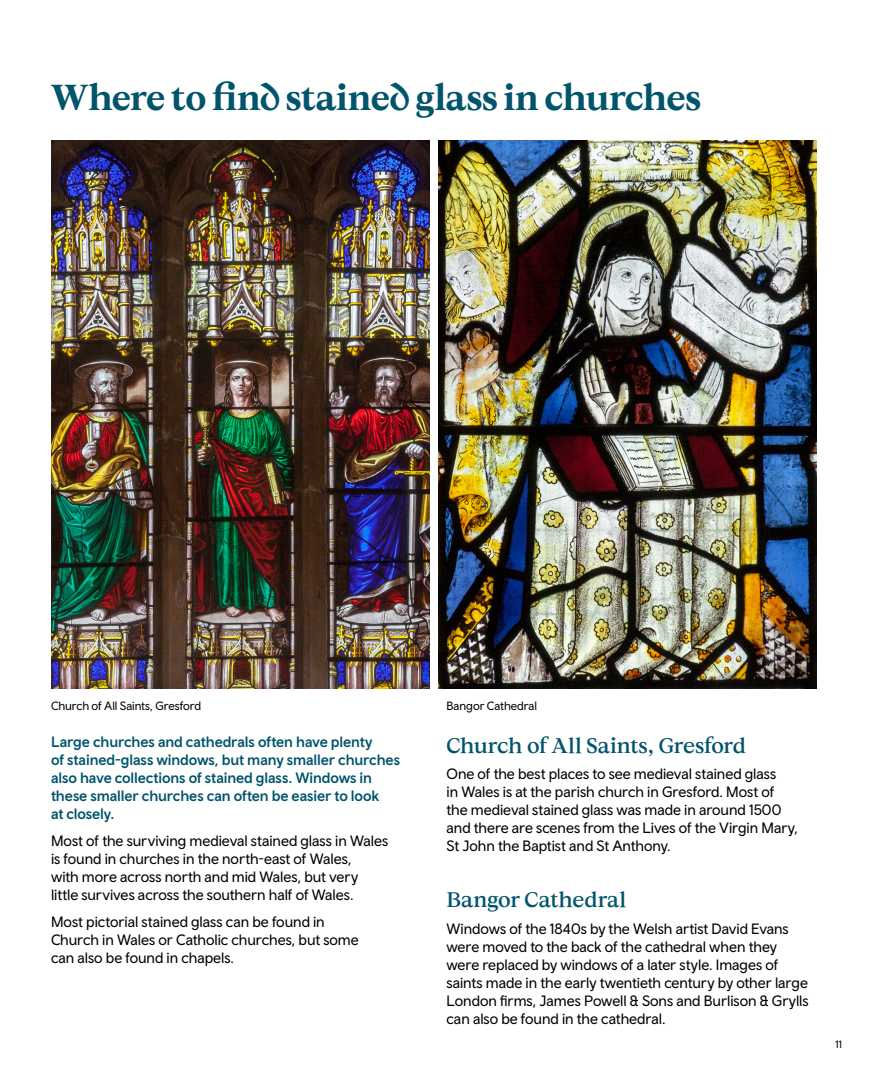
<style>
.page{position:relative;width:893px;height:1085px;background:#fff}
.page>*{position:absolute;margin:0;border:0;box-sizing:border-box;transform-origin:0 0}
.Dark_green_page_header{font:700 36px "Wales Serif";letter-spacing:-.015em;color:#00546c}
.Sub_heading{font:500 21px "Wales Serif";letter-spacing:-.015em;color:#00546c}
.Updated_body{font:15px/18px "Wales Sans Body";color:#000}
.Para_one{font:500 15px/18px "Wales Sans Body";letter-spacing:-.005em;color:#00546c}
.New_credits{font:12px "Wales Sans Body";letter-spacing:-.005em;color:#000}
.t1{font:10.5px "Wales Sans Body";color:#000}
</style>
<div class="page">
<img style="left:438px;top:140px;width:378px;height:548px">
<img style="left:51px;top:140px;width:378px;height:548px">
<h3 class="Dark_green_page_header" style="left:51px;top:75px;width:651px">Where to find stained glass in churches</h3>
<p class="New_credits" style="left:51px;top:699px;width:152px">Church of All Saints, Gresford</p>
<p class="New_credits" style="left:446px;top:699px;width:92px">Bangor Cathedral</p>
<p class="Para_one" style="left:51px;top:732px;width:351px">Large churches and cathedrals often have plenty<br>of stained-glass windows, but many smaller churches also have collections of stained glass. Windows in these smaller churches can often be easier to look<br>at closely.</p>
<p class="Updated_body" style="left:51px;top:831px;width:339px">Most of the surviving medieval stained glass in Wales is found in churches in the north-east of Wales,<br>with more across north and mid Wales, but very little survives across the southern half of Wales.</p>
<p class="Updated_body" style="left:51px;top:912px;width:309px">Most pictorial stained glass can be found in<br>Church in Wales or Catholic churches, but some can also be found in chapels.</p>
<p class="Sub_heading" style="left:446px;top:732px;width:301px">Church of All Saints, Gresford</p>
<p class="Updated_body" style="left:446px;top:764px;width:353px">One of the best places to see medieval stained glass<br>in Wales is at the parish church in Gresford. Most of the medieval stained glass was made in around 1500 and there are scenes from the Lives of the Virgin Mary, St John the Baptist and St Anthony.</p>
<p class="Sub_heading" style="left:446px;top:886px;width:181px">Bangor Cathedral</p>
<p class="Updated_body" style="left:446px;top:918px;width:364px">Windows of the 1840s by the Welsh artist David Evans were moved to the back of the cathedral when they were replaced by windows of a later style. Images of saints made in the early twentieth century by other large London firms, James Powell &amp; Sons and Burlison &amp; Grylls can also be found in the cathedral.</p>
<p class="t1" style="left:835px;top:1037px;width:8px">11</p>
</div>
